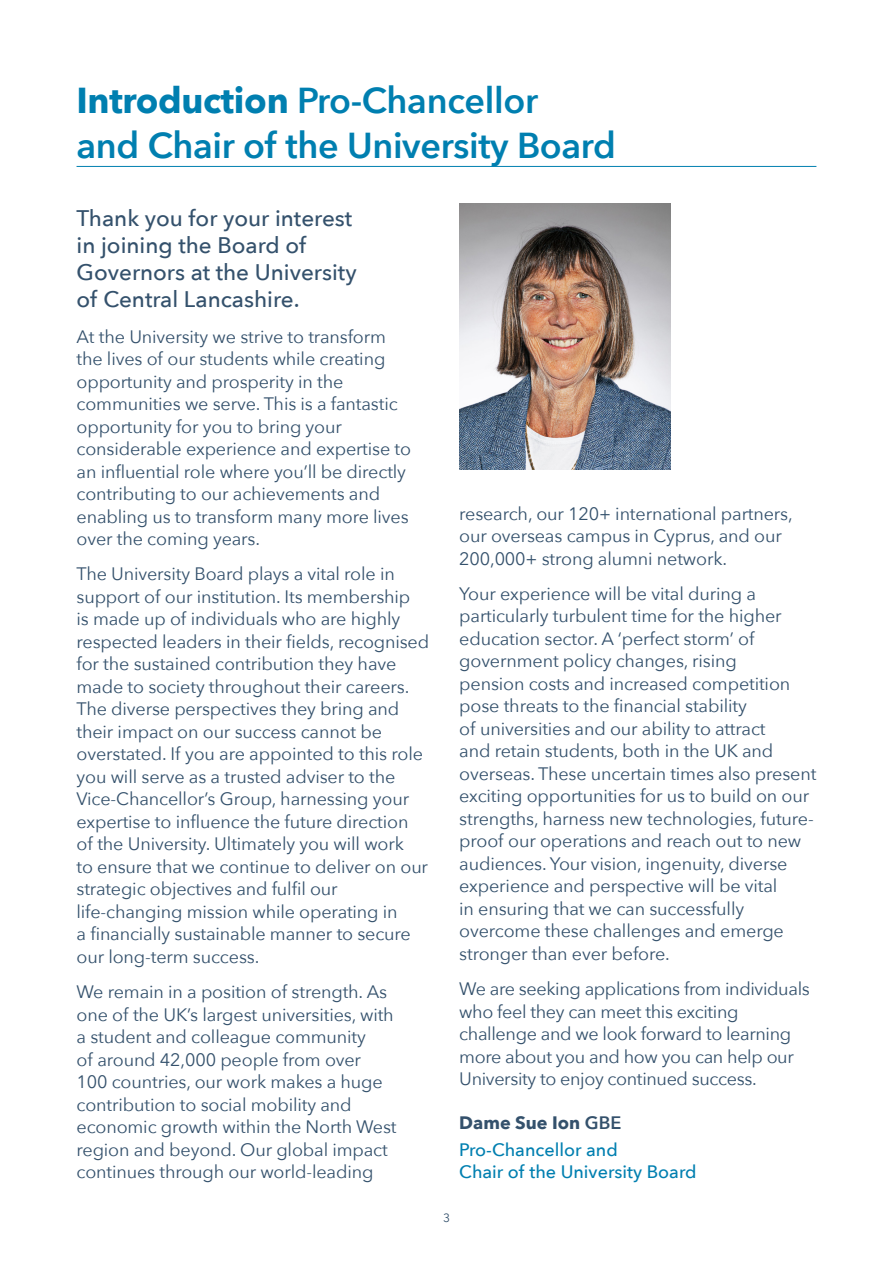
<style>
.page{position:relative;width:893px;height:1263px;background:#fff}
.page>*{position:absolute;margin:0;border:0;box-sizing:border-box;transform-origin:0 0}
.HEADER_2022{font:600 36px/45px "Avenir Next";letter-spacing:-.01em;color:#007fb0}
.INTRO_2022{font:500 22.5px/27px "Avenir Next";color:#34516c}
.BODY_2022{font:18px/22.5px "Avenir Next";letter-spacing:-.01em;color:#34516c}
.BODY_2022-2{font:500 18px/22.5px "Avenir Next";color:#007fb0}
.BODY_2022-3{font:700 18px "Avenir Next";color:#34516c}
.t1{font:12px "Avenir Next";color:#34516c}
.s1{font-weight:700}
.s2{font-weight:600}
</style>
<div class="page">
<hr style="left:77px;top:166px;width:739px;height:1px;background:#007fb0">
<img style="left:459px;top:204px;width:211px;height:266px">
<p class="HEADER_2022" style="left:77px;top:77px;width:541px"><span class="s1">Introduction</span> Pro-Chancellor<br>and Chair of the University Board</p>
<p class="INTRO_2022" style="left:77px;top:204px;width:282px">Thank you for your interest in joining the Board of<br>Governors at the University of Central Lancashire.</p>
<p class="BODY_2022" style="left:77px;top:324px;width:336px">At the University we strive to transform the lives of our students while creating opportunity and prosperity in the communities we serve. This is a fantastic opportunity for you to bring your considerable experience and expertise to an influential role where you’ll be directly contributing to our achievements and enabling us to transform many more lives over the coming years.</p>
<p class="BODY_2022" style="left:77px;top:562px;width:354px">The University Board plays a vital role in support of our institution. Its membership<br>is made up of individuals who are highly respected leaders in their fields, recognised for the sustained contribution they have made to society throughout their careers.<br>The diverse perspectives they bring and their impact on our success cannot be overstated. If you are appointed to this role you will serve as a trusted adviser to the Vice-Chancellor’s Group, harnessing your expertise to influence the future direction<br>of the University. Ultimately you will work<br>to ensure that we continue to deliver on our strategic objectives and fulfil our life-changing mission while operating in<br>a financially sustainable manner to secure our long-term success.</p>
<p class="BODY_2022" style="left:77px;top:980px;width:322px">We remain in a position of strength. As one of the UK’s largest universities, with a student and colleague community<br>of around 42,000 people from over 100 countries, our work makes a huge contribution to social mobility and economic growth within the North West region and beyond. Our global impact continues through our world-leading</p>
<p class="BODY_2022" style="left:459px;top:501px;width:335px">research, our 120+ international partners, our overseas campus in Cyprus, and our<br>200,000+ strong alumni network.</p>
<p class="BODY_2022" style="left:459px;top:581px;width:359px">Your experience will be vital during a particularly turbulent time for the higher education sector. A ‘perfect storm’ of government policy changes, rising<br>pension costs and increased competition pose threats to the financial stability<br>of universities and our ability to attract<br>and retain students, both in the UK and overseas. These uncertain times also present exciting opportunities for us to build on our strengths, harness new technologies, future&shy;proof our operations and reach out to new audiences. Your vision, ingenuity, diverse experience and perspective will be vital<br>in ensuring that we can successfully overcome these challenges and emerge stronger than ever before.</p>
<p class="BODY_2022" style="left:459px;top:977px;width:352px">We are seeking applications from individuals who feel they can meet this exciting challenge and we look forward to learning more about you and how you can help our University to enjoy continued success.</p>
<p class="BODY_2022-3" style="left:459px;top:1107px;width:164px">Dame Sue Ion <span class="s2">GBE</span></p>
<p class="BODY_2022-2" style="left:459px;top:1137px;width:239px">Pro-Chancellor and<br>Chair of the University Board</p>
<p class="t1" style="left:443px;top:1208px;width:8px">3</p>
</div>
